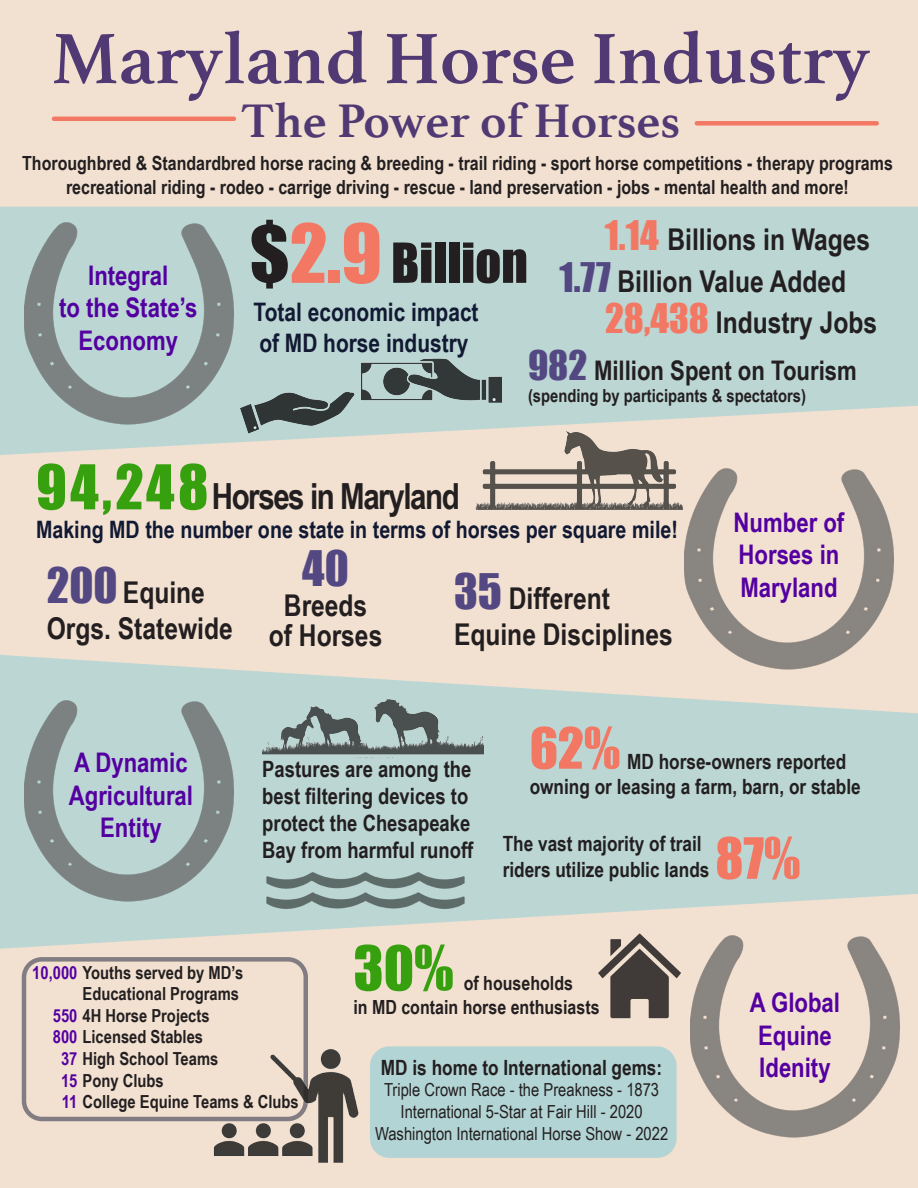
<style>
.page{position:relative;width:918px;height:1188px;background:#f2e1d1}
.page>*{position:absolute;margin:0;border:0;box-sizing:border-box;transform-origin:0 0}
.t1{font:700 75px "Athelas";color:#513973}
.t2{font:57px "Impact";color:#36a00e}
.t3{font:52.5px "Impact";color:#f37864}
.t4{font:51px "Impact";color:#231f20}
.t5{font:700 49.5px "Athelas";color:#513973}
.t6{font:45px "Impact";color:#544883}
.t7{font:700 36px "Arial Narrow";letter-spacing:-.04em;color:#231f20}
.t8{font:700 30px/36px "Arial Narrow";color:#231f20}
.t9{font:700 27px/32.4px "Arial Narrow";color:#5400a1;text-align:center}
.t10{font:700 27px "Arial Narrow";color:#231f20}
.t11{font:700 25.5px "Arial Narrow";color:#121933}
.t12{font:700 24px "Arial Narrow";color:#121933}
.t13{font:700 22.5px/27px "Arial Narrow";color:#231f20}
.t14{font:700 21px/25.2px "Arial Narrow";color:#231f20}
.t15{font:700 19.5px/23.4px "Arial Narrow";color:#231f20;text-align:center}
.t16{font:700 18px "Arial Narrow";color:#231f20}
.t17{font:18px "Arial Narrow";color:#231f20}
.s1{font-size:73.5px}
.s2{font-size:75px;color:#f37864}
.s3{font-family:"Impact";font-weight:400;font-size:37.5px;color:#f37864}
.s4{font-family:"Impact";font-weight:400;font-size:37.5px;color:#544883}
.s5{font-family:"Impact";font-weight:400;font-size:57px;color:#36a00e}
.s6{font-family:"Impact";font-weight:400;font-size:45px;color:#544883}
.s7{color:#5400a1}
</style>
<div class="page">
<svg style="left:0;top:207px;width:918px;height:248px;background:#c0d7d2"></svg>
<svg style="left:0;top:655px;width:918px;height:294px;fill:#bbd6d3"></svg>
<div style="left:22px;top:957px;width:286px;height:164px;border:4px solid #121933;border-radius:18px"></div>
<div style="left:371px;top:1048px;width:304px;height:108px;background:#b3d4d4;border-radius:18px"></div>
<div style="left:370px;top:1046px;width:307px;height:112px;border:3px solid #a6d2d5;border-radius:18px"></div>
<img style="left:24px;top:222px;width:210px;height:202px">
<img style="left:684px;top:468px;width:210px;height:202px">
<img style="left:24px;top:699px;width:210px;height:203px">
<img style="left:690px;top:935px;width:210px;height:202px">
<img style="left:234px;top:865px;width:263px;height:54px">
<img style="left:262px;top:686px;width:222px;height:73px">
<img style="left:468px;top:421px;width:219px;height:102px">
<img style="left:206px;top:1043px;width:153px;height:120px">
<svg style="left:598px;top:933px;width:83px;height:85px"></svg>
<img style="left:265px;top:353px;width:259px;height:62px">
<img style="left:218px;top:381px;width:258px;height:57px">
<hr style="left:54px;top:117px;width:180px;height:4px;background:#f37864">
<div style="left:697px;top:121px;width:180px;height:5px;background:#f37864"></div>
<p class="t1" style="left:51px;top:-2px;width:820px">Maryland Horse Industry</p>
<p class="t5" style="left:241px;top:81px;width:440px">The Power of Horses</p>
<p class="t15" style="left:22px;top:151px;width:872px">Thoroughbred &amp; Standardbred horse racing &amp; breeding - trail riding - sport horse competitions - therapy programs recreational riding - rodeo - carrige driving - rescue - land preservation - jobs - mental health and more!</p>
<p class="t9" style="left:88px;top:258px;width:81px">Integral</p>
<p class="t9" style="left:59px;top:290px;width:140px">to the State’s<br>Economy</p>
<p class="t4" style="left:250px;top:223px;width:280px"><span class="s1">$</span><span class="s2">2.9</span> Billion</p>
<p class="t8" style="left:605px;top:220px;width:267px"><span class="s3">1.14</span> Billions in Wages</p>
<p class="t8" style="left:559px;top:262px;width:288px"><span class="s4">1.77</span> Billion Value Added</p>
<p class="t11" style="left:254px;top:293px;width:227px">Total economic impact</p>
<p class="t11" style="left:259px;top:323px;width:211px">of MD horse industry</p>
<p class="t8" style="left:605px;top:303px;width:273px"><span class="s3">28,438</span> Industry Jobs</p>
<p class="t10" style="left:528px;top:350px;width:330px"><span class="s4">982</span> Million Spent on Tourism</p>
<p class="t16" style="left:528px;top:382px;width:280px">(spending by participants &amp; spectators)</p>
<p class="t7" style="left:36px;top:469px;width:425px"><span class="s5">94,248</span>Horses in Maryland</p>
<p class="t12" style="left:36px;top:512px;width:643px">Making MD the number one state in terms of horses per square mile!</p>
<p class="t6" style="left:302px;top:533px;width:48px">40</p>
<p class="t8" style="left:269px;top:589px;width:115px;line-height:30px;text-align:center">Breeds of Horses</p>
<p class="t8" style="left:47px;top:573px;width:187px"><span class="s6">200</span> Equine<br>Orgs. Statewide</p>
<p class="t8" style="left:454px;top:579px;width:220px"><span class="s6">35</span> Different<br>Equine Disciplines</p>
<p class="t9" style="left:734px;top:505px;width:112px;text-align:left">Number of<br>Horses in</p>
<p class="t9" style="left:740px;top:570px;width:99px">Maryland</p>
<p class="t9" style="left:74px;top:745px;width:115px">A Dynamic</p>
<p class="t9" style="left:69px;top:777px;width:126px">Agricultural</p>
<p class="t9" style="left:100px;top:810px;width:63px">Entity</p>
<p class="t13" style="left:262px;top:754px;width:213px">Pastures are among the best filtering devices to protect the Chesapeake<br>Bay from harmful runoff</p>
<p class="t3" style="left:530px;top:707px;width:92px">62%</p>
<p class="t14" style="left:530px;top:748px;width:333px;text-indent:97px">MD horse-owners reported owning or leasing a farm, barn, or stable</p>
<p class="t14" style="left:503px;top:830px;width:201px">The vast majority of trail</p>
<p class="t14" style="left:503px;top:856px;width:208px">riders utilize public lands</p>
<p class="t3" style="left:715px;top:817px;width:87px">87%</p>
<p class="t16" style="left:32px;top:959px;width:212px"><span class="s7">10,000</span> Youths served by MD’s</p>
<p class="t16" style="left:53px;top:1002px;width:158px"><span class="s7">550</span> 4H Horse Projects</p>
<p class="t16" style="left:53px;top:1023px;width:152px"><span class="s7">800</span> Licensed Stables</p>
<p class="t16" style="left:61px;top:1045px;width:159px"><span class="s7">37</span> High School Teams</p>
<p class="t16" style="left:61px;top:1067px;width:104px"><span class="s7">15</span> Pony Clubs</p>
<p class="t16" style="left:62px;top:1088px;width:238px"><span class="s7">11</span> College Equine Teams &amp; Clubs</p>
<p class="t16" style="left:82px;top:980px;width:158px">Educational Programs</p>
<p class="t2" style="left:353px;top:924px;width:102px">30%</p>
<p class="t15" style="left:464px;top:971px;width:111px">of households</p>
<p class="t15" style="left:353px;top:994px;width:248px">in MD contain horse enthusiasts</p>
<p class="t14" style="left:381px;top:1054px;width:283px">MD is home to International gems:</p>
<p class="t17" style="left:384px;top:1077px;width:277px">Triple Crown Race - the Preakness - 1873</p>
<p class="t17" style="left:401px;top:1098px;width:244px">International 5-Star at Fair Hill - 2020</p>
<p class="t17" style="left:375px;top:1120px;width:295px">Washington International Horse Show - 2022</p>
<p class="t9" style="left:750px;top:985px;width:92px">A Global<br>Equine<br>Idenity</p>
</div>
